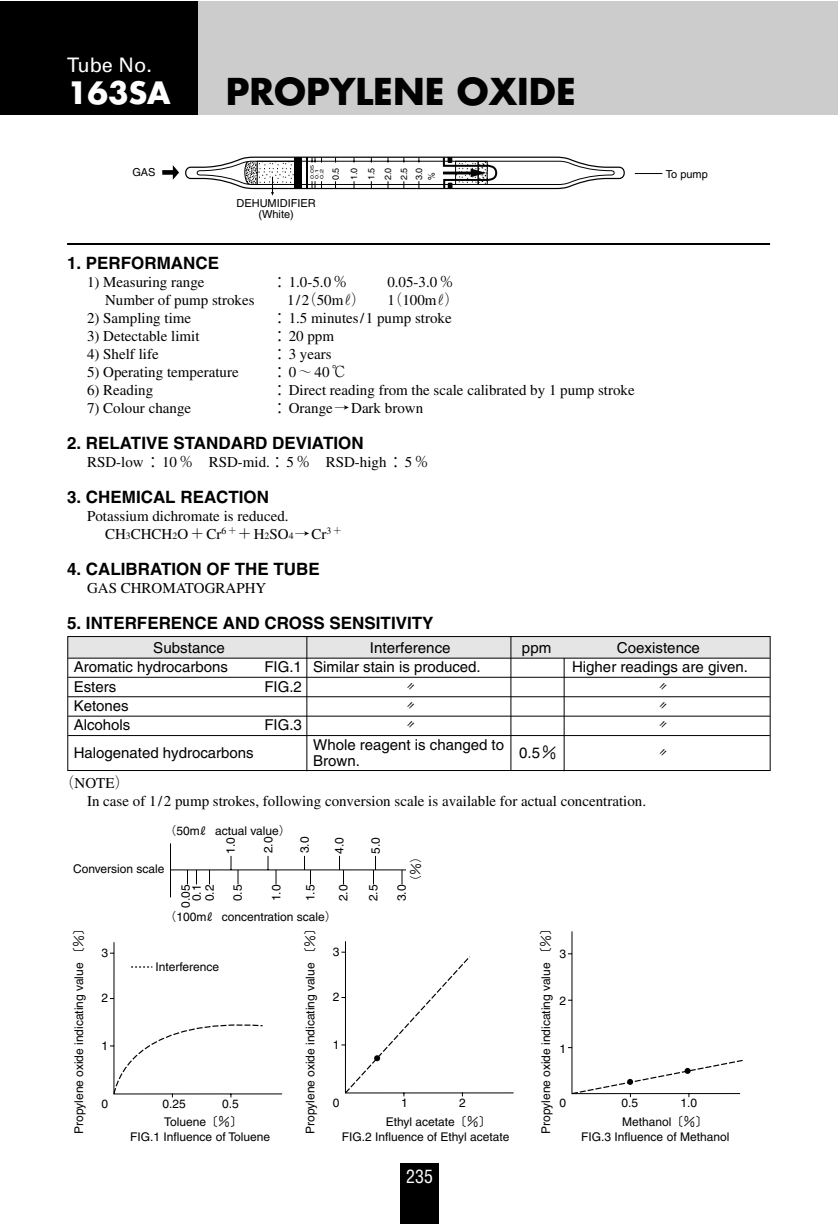
<style>
.page{position:relative;width:838px;height:1224px;background:#fff}
.page>*{position:absolute;margin:0;border:0;box-sizing:border-box;transform-origin:0 0}
.t1{font:700 36px "Futura";color:#000}
.t2{font:700 30px "Futura";color:#fff}
.t3{font:20px "Univers";color:#fff}
.t4{font:condensed 18px "Helvetica";color:#fff}
.t5{font:700 17px "Helvetica";color:#000}
.t6{font:15px/18px "Times";color:#000}
.t7{font:15px "Helvetica";color:#000}
.t8{font:500 15px "Gothic BBB";color:#000}
.t9{font:300 15px "Ryumin";color:#000}
.t10{font:12px/14.4px "Helvetica";color:#000;text-align:center}
.t11{font:500 12px "Gothic BBB";color:#000}
.t12{font:11px/11px "Helvetica";color:#000;text-align:center}
.t13{font:9.6px "Helvetica";color:#000;scale:.87 1}
.t14{font:9px/15.8px "Helvetica";color:#000}
.t15{font:4.8px/4.8px "Helvetica";color:#000;scale:1.5 1}
.s1{font-family:"Ryumin";font-weight:300}
.s2{font-family:"Times";font-weight:400}
.s3{font-size:9.8px}
.s4{font-family:"Gothic BBB";font-weight:500}
</style>
<div class="page">
<div style="left:0;top:1px;width:838px;height:114px;background:#ccc"></div>
<div style="left:0;top:1px;width:197px;height:114px;background:#000"></div>
<div style="left:400px;top:1163px;width:39px;height:61px;background:#000"></div>
<hr style="left:67px;top:243px;width:703px;height:2px;background:#000">
<svg style="left:635px;top:173px;width:27px;height:1px"></svg>
<svg style="left:162px;top:156px;width:463px;height:40px"></svg>
<svg style="left:110px;top:942px;width:173px;height:156px"></svg>
<svg style="left:341px;top:941px;width:173px;height:156px"></svg>
<svg style="left:568px;top:931px;width:175px;height:167px"></svg>
<hr style="left:170px;top:843px;width:1px;height:54px;background:#000">
<hr style="left:171px;top:870px;width:235px;height:1px;background:#000">
<svg style="left:187px;top:871px;width:1px;height:13px"></svg>
<svg style="left:196px;top:871px;width:1px;height:13px"></svg>
<svg style="left:209px;top:871px;width:1px;height:13px"></svg>
<svg style="left:238px;top:870px;width:1px;height:14px"></svg>
<svg style="left:276px;top:870px;width:1px;height:14px"></svg>
<svg style="left:402px;top:870px;width:1px;height:14px"></svg>
<svg style="left:231px;top:856px;width:1px;height:14px"></svg>
<svg style="left:268px;top:856px;width:1px;height:14px"></svg>
<svg style="left:304px;top:856px;width:7px;height:28px"></svg>
<svg style="left:339px;top:856px;width:5px;height:28px"></svg>
<svg style="left:373px;top:856px;width:3px;height:28px"></svg>
<svg style="left:67px;top:636px;width:704px;height:136px"></svg>
<h3 class="t3" style="left:67px;top:58px;width:86px">Tube No.</h3>
<h2 class="t2" style="left:67px;top:79px;width:105px">163SA</h2>
<h1 class="t1" style="left:226px;top:75px;width:352px">PROPYLENE OXIDE</h1>
<p class="t12" style="left:132px;top:168px;width:25px">GAS</p>
<p class="t15" style="left:310px;top:179px;width:11px;rotate:-90deg">0.05<br>0.1<br>0.2</p>
<p class="t14" style="left:327px;top:180px;width:14px;line-height:18.6px;rotate:-90deg">0.5<br>1.0</p>
<p class="t14" style="left:364px;top:180px;width:14px;text-align:justify;rotate:-90deg">1.5<br>2.0<br>2.5<br>3.0</p>
<p class="t13" style="left:428px;top:180px;width:10px;rotate:-90deg">%</p>
<p class="t12" style="left:666px;top:169px;width:44px">To pump</p>
<p class="t12" style="left:236px;top:199px;width:81px">DEHUMIDIFIER (White)</p>
<p class="t5" style="left:67px;top:257px;width:154px">1. PERFORMANCE</p>
<p class="t6" style="left:87px;top:274px;width:119px">1) Measuring range</p>
<p class="t6" style="left:272px;top:274px;width:77px"><span class="s1">：</span>1.0-5.0<span class="s1">％</span></p>
<p class="t6" style="left:387px;top:274px;width:68px">0.05-3.0<span class="s1">％</span></p>
<p class="t6" style="left:105px;top:292px;width:151px">Number of pump strokes</p>
<p class="t6" style="left:287px;top:292px;width:80px">1/2<span class="s1">（</span>50m <span class="s1">）</span></p>
<p class="t6" style="left:387px;top:292px;width:73px">1<span class="s1">（</span>100m <span class="s1">）</span></p>
<p class="t6" style="left:87px;top:310px;width:106px">2) Sampling time</p>
<p class="t6" style="left:272px;top:310px;width:181px"><span class="s1">：</span>1.5 minutes/1 pump stroke</p>
<p class="t6" style="left:87px;top:328px;width:114px">3) Detectable limit</p>
<p class="t6" style="left:272px;top:328px;width:64px"><span class="s1">：</span>20 ppm</p>
<p class="t6" style="left:87px;top:346px;width:73px">4) Shelf life</p>
<p class="t6" style="left:272px;top:346px;width:61px"><span class="s1">：</span>3 years</p>
<p class="t6" style="left:87px;top:364px;width:153px">5) Operating temperature</p>
<p class="t9" style="left:272px;top:366px;width:76px">：<span class="s2">0</span>～<span class="s2">40</span>℃</p>
<p class="t6" style="left:87px;top:382px;width:68px">6) Reading</p>
<p class="t6" style="left:272px;top:382px;width:364px"><span class="s1">：</span>Direct reading from the scale calibrated by 1 pump stroke</p>
<p class="t6" style="left:87px;top:400px;width:106px">7) Colour change</p>
<p class="t6" style="left:272px;top:400px;width:153px"><span class="s1">：</span>Orange<span class="s1">→</span>Dark brown</p>
<p class="t5" style="left:67px;top:437px;width:298px">2. RELATIVE STANDARD DEVIATION</p>
<p class="t6" style="left:87px;top:454px;width:343px">RSD-low<span class="s1">：</span>10<span class="s1">％　</span>RSD-mid.<span class="s1">：</span>5<span class="s1">％　</span>RSD-high<span class="s1">：</span>5<span class="s1">％</span></p>
<p class="t5" style="left:67px;top:491px;width:204px">3. CHEMICAL REACTION</p>
<p class="t6" style="left:105px;top:508px;width:239px;text-indent:-18px">Potassium dichromate is reduced.<br>CH<span class="s3">3</span>CHCH<span class="s3">2</span>O<span class="s1">＋</span>Cr<sup>6</sup><sup>＋</sup><span class="s1">＋</span>H<span class="s3">2</span>SO<span class="s3">4</span><span class="s1">→</span>Cr<sup>3</sup><sup>＋</sup></p>
<p class="t5" style="left:67px;top:563px;width:254px">4. CALIBRATION OF THE TUBE</p>
<p class="t6" style="left:87px;top:580px;width:181px">GAS CHROMATOGRAPHY</p>
<p class="t5" style="left:67px;top:617px;width:368px">5. INTERFERENCE AND CROSS SENSITIVITY</p>
<p class="t7" style="left:153px;top:642px;width:73px">Substance</p>
<p class="t7" style="left:370px;top:642px;width:82px">Interference</p>
<p class="t7" style="left:522px;top:642px;width:31px">ppm</p>
<p class="t7" style="left:617px;top:642px;width:85px">Coexistence</p>
<p class="t7" style="left:74px;top:661px;width:156px">Aromatic hydrocarbons</p>
<p class="t7" style="left:264px;top:661px;width:218px">FIG.1 Similar stain is produced.</p>
<p class="t7" style="left:572px;top:661px;width:177px">Higher readings are given.</p>
<p class="t7" style="left:74px;top:681px;width:44px">Esters</p>
<p class="t7" style="left:264px;top:681px;width:39px">FIG.2</p>
<p class="t8" style="left:403px;top:680px;width:16px">〃</p>
<p class="t8" style="left:656px;top:680px;width:16px">〃</p>
<p class="t7" style="left:74px;top:700px;width:57px">Ketones</p>
<p class="t8" style="left:403px;top:700px;width:16px">〃</p>
<p class="t8" style="left:656px;top:700px;width:16px">〃</p>
<p class="t7" style="left:74px;top:720px;width:58px">Alcohols</p>
<p class="t7" style="left:264px;top:720px;width:39px">FIG.3</p>
<p class="t8" style="left:403px;top:719px;width:16px">〃</p>
<p class="t8" style="left:656px;top:719px;width:16px">〃</p>
<p class="t7" style="left:74px;top:747px;width:182px">Halogenated hydrocarbons</p>
<p class="t7" style="left:313px;top:739px;width:192px">Whole reagent is changed to</p>
<p class="t7" style="left:519px;top:747px;width:39px">0.5<span class="s4">％</span></p>
<p class="t8" style="left:656px;top:746px;width:16px">〃</p>
<p class="t7" style="left:313px;top:755px;width:48px">Brown.</p>
<p class="t6" style="left:87px;top:775px;width:561px;text-indent:-27px"><span class="s1">（</span>NOTE<span class="s1">）<br></span>In case of 1/2 pump strokes, following conversion scale is available for actual concentration.</p>
<p class="t10" style="left:73px;top:863px;width:93px">Conversion scale</p>
<p class="t10" style="left:165px;top:824px;width:37px"><span class="s4">（</span>50m</p>
<p class="t10" style="left:215px;top:824px;width:77px">actual value<span class="s4">）</span></p>
<p class="t10" style="left:225px;top:854px;width:18px;rotate:-90deg">1.0</p>
<p class="t10" style="left:262px;top:853px;width:18px;rotate:-90deg">2.0</p>
<p class="t10" style="left:299px;top:853px;width:18px;rotate:-90deg">3.0</p>
<p class="t10" style="left:333px;top:854px;width:18px;rotate:-90deg">4.0</p>
<p class="t10" style="left:370px;top:854px;width:18px;rotate:-90deg">5.0</p>
<p class="t11" style="left:411px;top:887px;width:37px;rotate:-90deg">（％）</p>
<p class="t10" style="left:181px;top:908px;width:25px;line-height:11px;rotate:-90deg">0.05<br>0.1</p>
<p class="t10" style="left:204px;top:901px;width:18px;rotate:-90deg">0.2</p>
<p class="t10" style="left:232px;top:901px;width:18px;rotate:-90deg">0.5</p>
<p class="t10" style="left:270px;top:901px;width:18px;rotate:-90deg">1.0</p>
<p class="t10" style="left:304px;top:901px;width:18px;rotate:-90deg">1.5</p>
<p class="t10" style="left:337px;top:901px;width:18px;rotate:-90deg">2.0</p>
<p class="t10" style="left:367px;top:901px;width:18px;rotate:-90deg">2.5</p>
<p class="t10" style="left:396px;top:901px;width:18px;rotate:-90deg">3.0</p>
<p class="t10" style="left:165px;top:911px;width:44px"><span class="s4">（</span>100m</p>
<p class="t10" style="left:222px;top:911px;width:117px">concentration scale<span class="s4">）</span></p>
<p class="t10" style="left:73px;top:1134px;width:212px;rotate:-90deg">Propylene oxide indicating value <span class="s4">〔％〕</span></p>
<p class="t10" style="left:101px;top:947px;width:8px">3</p>
<p class="t10" style="left:101px;top:992px;width:8px">2</p>
<p class="t10" style="left:101px;top:1040px;width:8px">1</p>
<p class="t10" style="left:101px;top:1098px;width:8px">0</p>
<p class="t10" style="left:155px;top:961px;width:65px">Interference</p>
<p class="t10" style="left:163px;top:1098px;width:25px">0.25</p>
<p class="t10" style="left:222px;top:1098px;width:18px">0.5</p>
<p class="t10" style="left:130px;top:1116px;width:142px">Toluene<span class="s4">〔％〕<br></span>FIG.1 Influence of Toluene</p>
<p class="t10" style="left:304px;top:1134px;width:212px;rotate:-90deg">Propylene oxide indicating value <span class="s4">〔％〕</span></p>
<p class="t10" style="left:540px;top:1134px;width:212px;rotate:-90deg">Propylene oxide indicating value <span class="s4">〔％〕</span></p>
<p class="t10" style="left:333px;top:946px;width:8px">3</p>
<p class="t10" style="left:559px;top:948px;width:8px">3</p>
<p class="t10" style="left:333px;top:991px;width:8px">2</p>
<p class="t10" style="left:559px;top:995px;width:8px">2</p>
<p class="t10" style="left:333px;top:1039px;width:8px">1</p>
<p class="t10" style="left:559px;top:1042px;width:8px">1</p>
<p class="t10" style="left:333px;top:1097px;width:8px">0</p>
<p class="t10" style="left:401px;top:1097px;width:8px">1</p>
<p class="t10" style="left:459px;top:1097px;width:8px">2</p>
<p class="t10" style="left:559px;top:1097px;width:8px">0</p>
<p class="t10" style="left:342px;top:1116px;width:169px;text-align:left;text-indent:44px">Ethyl acetate<span class="s4">〔％〕<br></span>FIG.2 Influence of Ethyl acetate</p>
<p class="t4" style="left:406px;top:1169px;width:28px">235</p>
<p class="t10" style="left:622px;top:1097px;width:18px">0.5</p>
<p class="t10" style="left:681px;top:1097px;width:18px">1.0</p>
<p class="t10" style="left:581px;top:1116px;width:150px;text-align:left;text-indent:41px">Methanol<span class="s4">〔％〕<br></span>FIG.3 Influence of Methanol</p>
</div>
